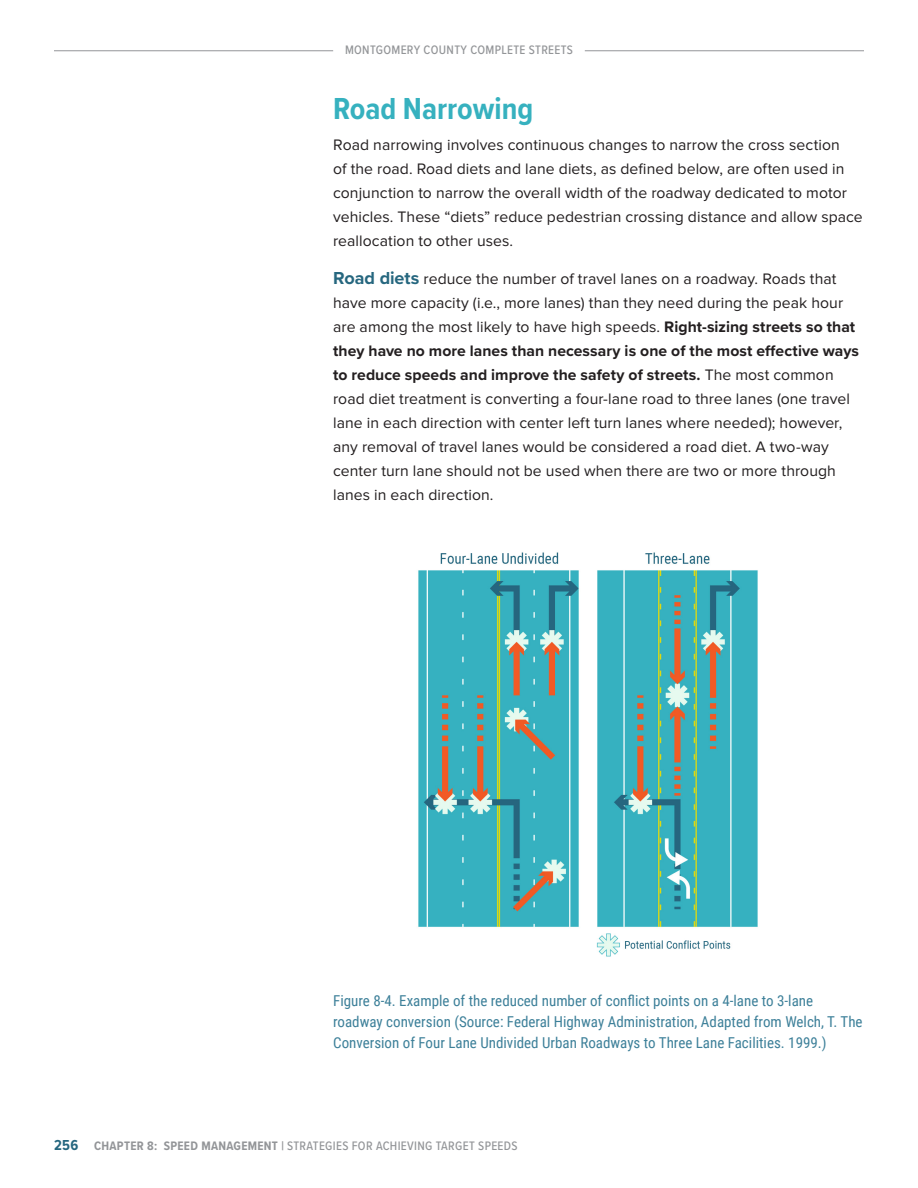
<style>
.page{position:relative;width:918px;height:1188px;background:#fff}
.page>*{position:absolute;margin:0;border:0;box-sizing:border-box;transform-origin:0 0}
.Heading_3{font:700 31.5px "Proxima Nova Cond";color:#36b1bf}
.t1{font:15.75px/24px "Proxima Nova";letter-spacing:.005em;color:#231f20}
.t2{font:15px/21px "Roboto Condensed";color:#3d8099}
.t3{font:500 12.75px "Proxima Nova Cond";letter-spacing:.025em;color:#939598}
.t4{font:700 12.75px "Proxima Nova Cond";letter-spacing:.025em;color:#939598}
.s1{font-weight:700;font-size:18px;color:#26677f}
.s2{font-weight:700}
.s3{font-size:15px;color:#26677f}
</style>
<div class="page">
<hr style="left:54px;top:50px;width:279px;height:1px;background:#939598">
<hr style="left:585px;top:50px;width:279px;height:1px;background:#939598">
<img style="left:418px;top:552px;width:340px;height:405px">
<p class="t3" style="left:345px;top:41px;width:229px">MONTGOMERY COUNTY COMPLETE STREETS</p>
<h3 class="Heading_3" style="left:333px;top:86px;width:202px">ROAD NARROWING</h3>
<p class="t1" style="left:333px;top:134px;width:531px">Road narrowing involves continuous changes to narrow the cross section<br>of the road. Road diets and lane diets, as defined below, are often used in conjunction to narrow the overall width of the roadway dedicated to motor vehicles. These “diets” reduce pedestrian crossing distance and allow space reallocation to other uses.</p>
<p class="t1" style="left:333px;top:267px;width:527px"><span class="s1">Road diets</span> reduce the number of travel lanes on a roadway. Roads that have more capacity (i.e., more lanes) than they need during the peak hour are among the most likely to have high speeds. <span class="s2">Right-sizing streets so that they have no more lanes than necessary is one of the most effective ways to reduce speeds and improve the safety of streets.</span> The most common road diet treatment is converting a four-lane road to three lanes (one travel lane in each direction with center left turn lanes where needed); however, any removal of travel lanes would be considered a road diet. A two-way center turn lane should not be used when there are two or more through lanes in each direction.</p>
<p class="t2" style="left:333px;top:990px;width:531px">Figure 8-4. Example of the reduced number of conflict points on a 4-lane to 3-lane roadway conversion (Source: Federal Highway Administration, Adapted from Welch, T. The<br>Conversion of Four Lane Undivided Urban Roadways to Three Lane Facilities. 1999.)</p>
<p class="t4" style="left:54px;top:1136px;width:64px"><span class="s3">256</span> CHAPTER</p>
<p class="t4" style="left:147px;top:1136px;width:31px">8: SPEED</p>
<p class="t4" style="left:201px;top:1136px;width:19px">MANAGEMENT</p>
<p class="t3" style="left:281px;top:1136px;width:238px"><span class="s2">|</span> STRATEGIES FOR ACHIEVING TARGET SPEEDS</p>
</div>
